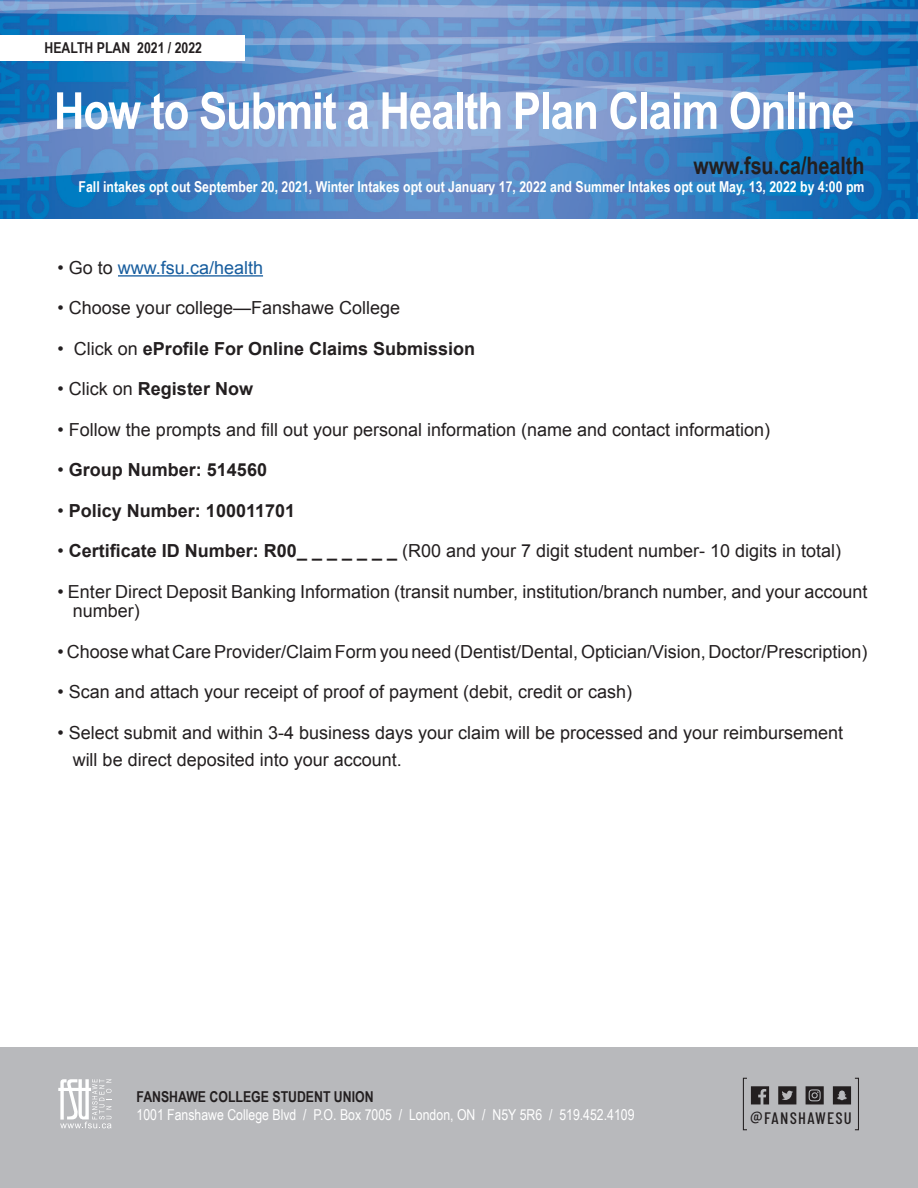
<style>
.page{position:relative;width:918px;height:1188px;background:#fff}
.page>*{position:absolute;margin:0;border:0;box-sizing:border-box;transform-origin:0 0}
.t1{font:700 51px "Arial Narrow";letter-spacing:-.02em;color:#fff}
.t2{font:700 24px "Arial Narrow";color:#231f20}
.t3{font:18px/27px "Arial";color:#231f20}
.t4{font:700 18px "Arial";color:#231f20}
.t5{font:18px "Arial";color:#175d9e}
.t6{font:500 16.65px "Barlow Condensed";letter-spacing:.07em;color:#231f20}
.t7{font:700 15px "Arial Narrow";color:#fff}
.t8{font:15px "Arial Narrow";color:#fff}
.t9{font:700 15px "Arial Narrow";color:#231f20}
.s1{color:#231f20}
.s2{font-weight:400}
.s3{font-weight:700}
</style>
<div class="page">
<div style="left:0;top:1047px;width:918px;height:141px;background:#b8b9bc"></div>
<img style="left:0;top:0;width:918px;height:218px">
<hr style="left:118px;top:275px;width:145px;height:2px;background:#175d9e">
<svg style="left:58px;top:1079px;width:54px;height:49px"></svg>
<div style="left:0;top:35px;width:244px;height:26px;background:#fff"></div>
<div style="left:743px;top:1078px;width:5px;height:52px;border:1px solid #231f20"></div>
<div style="left:854px;top:1078px;width:5px;height:52px;border:1px solid #231f20"></div>
<svg style="left:751px;top:1086px;width:18px;height:18px"></svg>
<svg style="left:778px;top:1086px;width:18px;height:18px"></svg>
<svg style="left:833px;top:1086px;width:18px;height:18px"></svg>
<svg style="left:806px;top:1086px;width:18px;height:18px"></svg>
<p class="t9" style="left:44px;top:37px;width:159px">HEALTH PLAN 2021 / 2022</p>
<p class="t1" style="left:54px;top:72px;width:802px">How to Submit a Health Plan Claim Online</p>
<p class="t2" style="left:693px;top:147px;width:173px">www.fsu.ca/health</p>
<p class="t7" style="left:79px;top:175px;width:787px">Fall intakes opt out September 20, 2021, Winter Intakes opt out January 17, 2022 and Summer Intakes opt out May, 13, 2022 by 4:00 pm</p>
<p class="t5" style="left:58px;top:256px;width:207px"><span class="s1">• Go to</span> www.fsu.ca/health</p>
<p class="t3" style="left:58px;top:295px;width:344px">• Choose your college—Fanshawe College</p>
<p class="t4" style="left:58px;top:337px;width:419px"><span class="s2">• Click on</span> eProfile For Online Claims Submission</p>
<p class="t4" style="left:58px;top:377px;width:197px"><span class="s2">• Click on</span> Register Now</p>
<p class="t3" style="left:58px;top:416px;width:714px">• Follow the prompts and fill out your personal information (name and contact information)</p>
<p class="t4" style="left:58px;top:458px;width:211px"><span class="s2">•</span> Group Number: 514560</p>
<p class="t4" style="left:58px;top:499px;width:239px"><span class="s2">•</span> Policy Number: 100011701</p>
<p class="t3" style="left:58px;top:538px;width:785px">• <span class="s3">Certificate ID Number: R00_ _ _ _ _ _ _</span> (R00 and your 7 digit student number- 10 digits in total)</p>
<p class="t3" style="left:58px;top:578px;width:811px">• Enter Direct Deposit Banking Information (transit number, institution/branch number, and your account</p>
<p class="t3" style="left:73px;top:598px;width:69px">number)</p>
<p class="t3" style="left:58px;top:638px;width:811px">• Choose what Care Provider/Claim Form you need (Dentist/Dental, Optician/Vision, Doctor/Prescription)</p>
<p class="t3" style="left:58px;top:679px;width:576px">• Scan and attach your receipt of proof of payment (debit, credit or cash)</p>
<p class="t3" style="left:73px;top:719px;width:772px;text-indent:-15px">• Select submit and within 3-4 business days your claim will be processed and your reimbursement will be direct deposited into your account.</p>
<p class="t9" style="left:136px;top:1086px;width:239px">FANSHAWE COLLEGE STUDENT UNION</p>
<p class="t8" style="left:136px;top:1104px;width:500px">1001 Fanshawe College Blvd / P.O. Box 7005 / London, ON / N5Y 5R6 / 519.452.4109</p>
<p class="t6" style="left:750px;top:1107px;width:103px">@FANSHAWESU</p>
</div>
